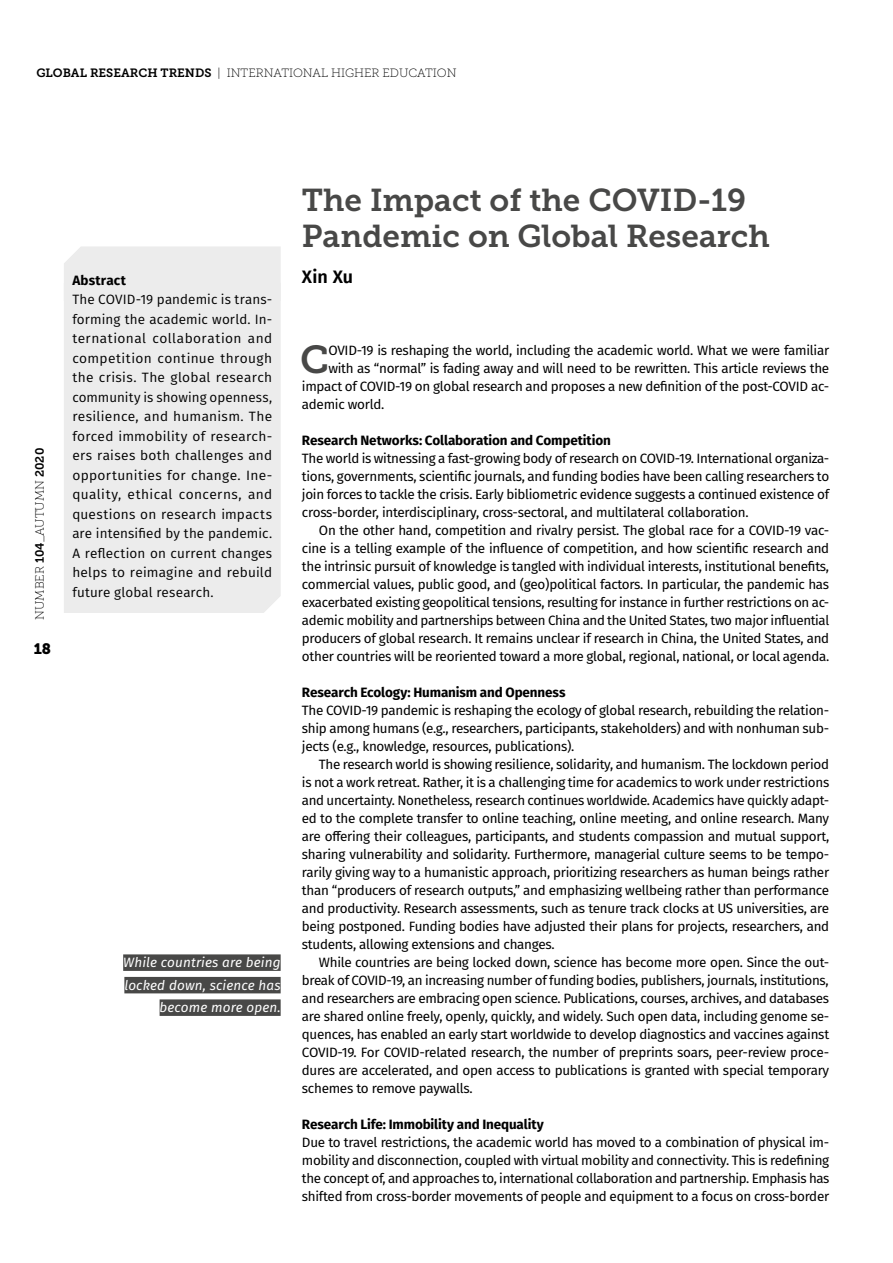
<style>
.page{position:relative;width:893px;height:1263px;background:#fff}
.page>*{position:absolute;margin:0;border:0;box-sizing:border-box;transform-origin:0 0}
.t1{font:38.85px "Museo Slab 700";color:#484847}
.t2{font:31.5px/36px "Museo Slab 700";color:#484847}
.t3{font:600 18px "Fira Sans";color:#000}
.t4{font:15px "Museo Slab 900";color:#000}
.t5{font:13.5px/18px "Fira Sans";letter-spacing:-.02em;color:#000;text-align:justify}
.t6{font:13.5px/19.5px "Fira Sans";letter-spacing:.015em;color:#000;text-align:justify}
.t7{font:700 13.5px "Fira Sans";letter-spacing:-.01em;color:#000}
.t8{font:italic 13.5px/22.5px "Fira Sans";letter-spacing:.01em;color:#fff;text-align:right}
.t9{font:700 13.5px "Fira Sans";letter-spacing:.015em;color:#000}
.t10{font:12px "Museo Slab 100";color:#000}
.s1{font-family:"Museo Slab 700"}
</style>
<div class="page">
<div style="left:64px;top:246px;width:217px;height:37px;background:#ececec"></div>
<div style="left:64px;top:283px;width:217px;height:330px;background:#ececec"></div>
<div style="left:123px;top:954px;width:158px;height:17px;background:#484847"></div>
<div style="left:124px;top:977px;width:157px;height:16px;background:#484847"></div>
<div style="left:160px;top:999px;width:121px;height:17px;background:#484847"></div>
<p class="t10" style="left:36px;top:66px;width:422px"><span class="s1">GLOBAL RESEARCH TRENDS</span> | INTERNATIONAL HIGHER EDUCATION</p>
<p class="t10" style="left:33px;top:620px;width:173px;rotate:-90deg">NUMBER <span class="s1">104</span>_Autumn <span class="s1">2020</span></p>
<p class="t4" style="left:34px;top:640px;width:19px">18</p>
<p class="t9" style="left:72px;top:269px;width:55px">Abstract</p>
<p class="t6" style="left:72px;top:289px;width:201px">The COVID-19 pandemic is trans&shy;forming the academic world. In&shy;ternational collaboration and competition continue through the crisis. The global research community is showing openness, resilience, and humanism. The forced immobility of research&shy;ers raises both challenges and opportunities for change. Ine&shy;quality, ethical concerns, and questions on research impacts are intensified by the pandemic.<br>A reflection on current changes helps to reimagine and rebuild future global research.</p>
<p class="t8" style="left:123px;top:951px;width:159px">While countries are being locked down, science has become more open.</p>
<h2 class="t2" style="left:302px;top:182px;width:469px">The Impact of the COVID-19<br>Pandemic on Global Research</h2>
<h3 class="t3" style="left:302px;top:262px;width:53px">Xin Xu</h3>
<h1 class="t1" style="left:300px;top:338px;width:30px">C</h1>
<p class="t5" style="left:328px;top:341px;width:502px">OVID-19 is reshaping the world, including the academic world. What we were familiar</p>
<p class="t5" style="left:328px;top:359px;width:502px">with as “normal” is fading away and will need to be rewritten. This article reviews the</p>
<p class="t5" style="left:302px;top:377px;width:529px">impact of COVID-19 on global research and proposes a new definition of the post-COVID ac-</p>
<p class="t5" style="left:302px;top:395px;width:84px">ademic world.</p>
<p class="t7" style="left:302px;top:429px;width:310px">Research Networks: Collaboration and Competition</p>
<p class="t5" style="left:302px;top:449px;width:529px">The world is witnessing a fast-growing body of research on COVID-19. International organiza&shy;tions, governments, scientific journals, and funding bodies have been calling researchers to join forces to tackle the crisis. Early bibliometric evidence suggests a continued existence of cross-border, interdisciplinary, cross-sectoral, and multilateral collaboration.</p>
<p class="t5" style="left:302px;top:521px;width:529px;text-indent:17px">On the other hand, competition and rivalry persist. The global race for a COVID-19 vac&shy;cine is a telling example of the influence of competition, and how scientific research and the intrinsic pursuit of knowledge is tangled with individual interests, institutional benefits, commercial values, public good, and (geo)political factors. In particular, the pandemic has exacerbated existing geopolitical tensions, resulting for instance in further restrictions on ac&shy;ademic mobility and partnerships between China and the United States, two major influential producers of global research. It remains unclear if research in China, the United States, and other countries will be reoriented toward a more global, regional, national, or local agenda.</p>
<p class="t7" style="left:302px;top:681px;width:265px">Research Ecology: Humanism and Openness</p>
<p class="t5" style="left:302px;top:701px;width:529px">The COVID-19 pandemic is reshaping the ecology of global research, rebuilding the relation&shy;ship among humans (e.g., researchers, participants, stakeholders) and with nonhuman sub&shy;jects (e.g., knowledge, resources, publications).</p>
<p class="t5" style="left:302px;top:755px;width:529px;text-indent:17px">The research world is showing resilience, solidarity, and humanism. The lockdown period is not a work retreat. Rather, it is a challenging time for academics to work under restrictions and uncertainty. Nonetheless, research continues worldwide. Academics have quickly adapt&shy;ed to the complete transfer to online teaching, online meeting, and online research. Many are offering their colleagues, participants, and students compassion and mutual support, sharing vulnerability and solidarity. Furthermore, managerial culture seems to be tempo&shy;rarily giving way to a humanistic approach, prioritizing researchers as human beings rather than “producers of research outputs,” and emphasizing wellbeing rather than performance and productivity. Research assessments, such as tenure track clocks at US universities, are being postponed. Funding bodies have adjusted their plans for projects, researchers, and students, allowing extensions and changes.</p>
<p class="t5" style="left:302px;top:953px;width:529px;text-indent:17px">While countries are being locked down, science has become more open. Since the out&shy;break of COVID-19, an increasing number of funding bodies, publishers, journals, institutions, and researchers are embracing open science. Publications, courses, archives, and databases are shared online freely, openly, quickly, and widely. Such open data, including genome se&shy;quences, has enabled an early start worldwide to develop diagnostics and vaccines against COVID-19. For COVID-related research, the number of preprints soars, peer-review proce&shy;dures are accelerated, and open access to publications is granted with special temporary schemes to remove paywalls.</p>
<p class="t7" style="left:302px;top:1113px;width:243px">Research Life: Immobility and Inequality</p>
<p class="t5" style="left:302px;top:1133px;width:529px">Due to travel restrictions, the academic world has moved to a combination of physical im&shy;mobility and disconnection, coupled with virtual mobility and connectivity. This is redefining the concept of, and approaches to, international collaboration and partnership. Emphasis has shifted from cross-border movements of people and equipment to a focus on cross-border</p>
</div>
